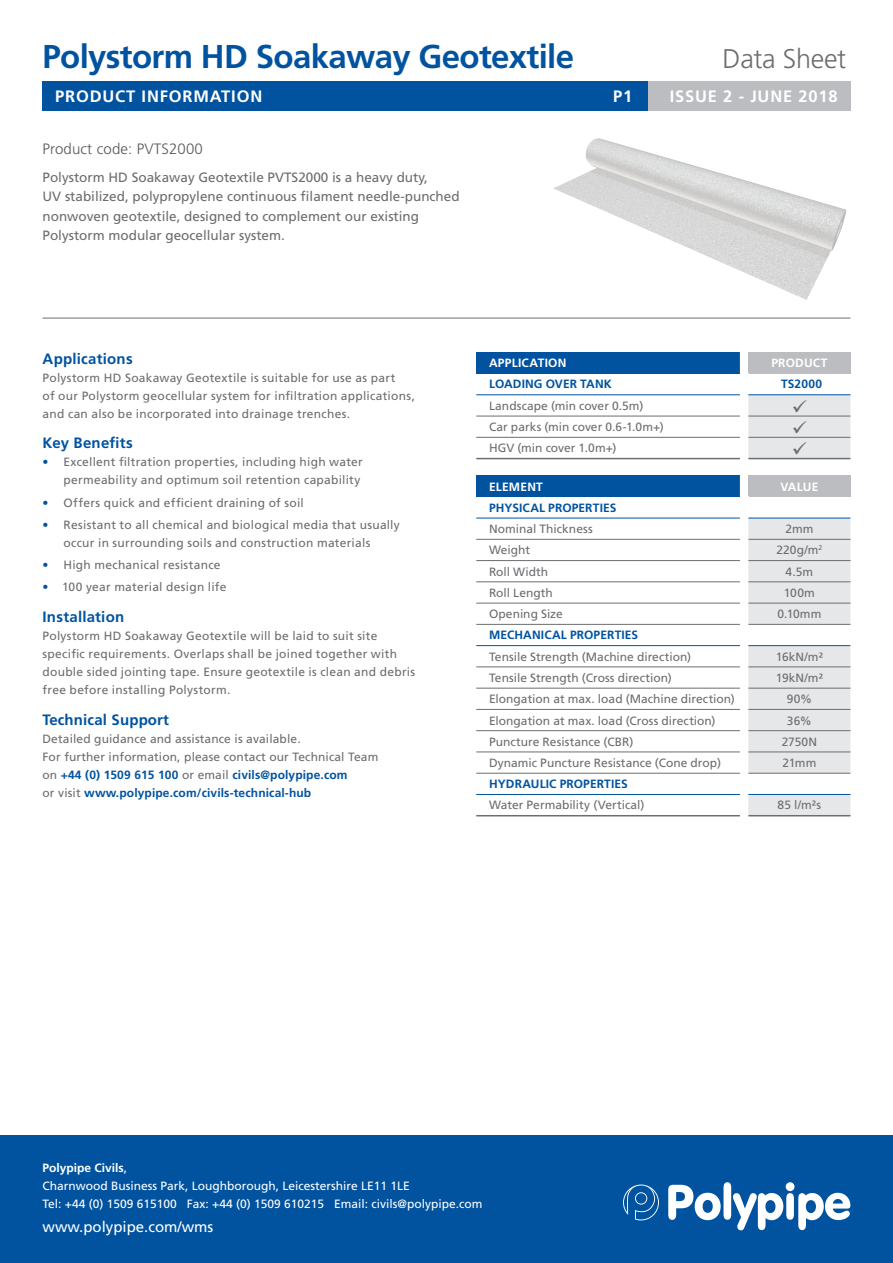
<style>
.page{position:relative;width:893px;height:1263px;background:#fff}
.page>*{position:absolute;margin:0;border:0;box-sizing:border-box;transform-origin:0 0}
.t1{font:700 33px "Frutiger LT Std";letter-spacing:-.02em;color:#0153a0}
.t2{font:300 27px "Frutiger LT Std";letter-spacing:-.01em;color:#6c6d70}
.t3{font:700 16.5px "Frutiger LT Std";letter-spacing:.05em;color:#fff}
.t4{font:700 15px "Frutiger LT Std";letter-spacing:.015em;color:#0153a0}
.t5{font:300 15px "Frutiger LT Std";letter-spacing:.01em;color:#57585a}
.t6{font:15px "Frutiger LT Std";color:#fff}
.t7{font:13.5px/19.5px "Frutiger LT Std";color:#6c6d70}
.t8{font:12px/18px "Frutiger LT Std";letter-spacing:.015em;color:#6c6d70}
.t9{font:12px/18px "Frutiger LT Std";color:#fff}
.t10{font:700 12px "Frutiger LT Std";letter-spacing:.01em;color:#0153a0}
.t11{font:700 12px "Frutiger LT Std";letter-spacing:.02em;color:#fff}
.t12{font:12px "Frutiger LT Std";letter-spacing:-.005em;color:#6c6d70}
.s1{color:#0153a0}
.s2{font-weight:700;color:#0153a0}
.s3{font-weight:700}
</style>
<div class="page">
<div style="left:0;top:1135px;width:893px;height:128px;background:#0153a0"></div>
<svg style="left:623px;top:1184px;width:36px;height:36px"></svg>
<svg style="left:668px;top:1182px;width:182px;height:48px"></svg>
<div style="left:476px;top:475px;width:264px;height:22px;background:#0153a0"></div>
<svg style="left:748px;top:475px;width:102px;height:340px"></svg>
<hr style="left:476px;top:539px;width:264px;height:1px;background:#6c6d70">
<hr style="left:748px;top:539px;width:102px;height:1px;background:#6c6d70">
<hr style="left:476px;top:560px;width:264px;height:1px;background:#6c6d70">
<hr style="left:748px;top:560px;width:102px;height:1px;background:#6c6d70">
<hr style="left:476px;top:582px;width:264px;height:1px;background:#6c6d70">
<hr style="left:748px;top:582px;width:102px;height:1px;background:#6c6d70">
<hr style="left:476px;top:603px;width:264px;height:1px;background:#6c6d70">
<hr style="left:748px;top:603px;width:102px;height:1px;background:#6c6d70">
<hr style="left:476px;top:624px;width:264px;height:1px;background:#6c6d70">
<hr style="left:748px;top:624px;width:102px;height:1px;background:#6c6d70">
<hr style="left:476px;top:667px;width:264px;height:1px;background:#6c6d70">
<hr style="left:748px;top:667px;width:102px;height:1px;background:#6c6d70">
<hr style="left:476px;top:518px;width:264px;height:1px;background:#0153a0">
<hr style="left:748px;top:518px;width:102px;height:1px;background:#0153a0">
<hr style="left:476px;top:645px;width:264px;height:1px;background:#0153a0">
<hr style="left:748px;top:645px;width:102px;height:1px;background:#0153a0">
<hr style="left:476px;top:794px;width:264px;height:1px;background:#0153a0">
<hr style="left:748px;top:794px;width:102px;height:1px;background:#0153a0">
<hr style="left:476px;top:688px;width:264px;height:1px;background:#6c6d70">
<hr style="left:748px;top:688px;width:102px;height:1px;background:#6c6d70">
<hr style="left:476px;top:709px;width:264px;height:1px;background:#6c6d70">
<hr style="left:748px;top:709px;width:102px;height:1px;background:#6c6d70">
<hr style="left:476px;top:730px;width:264px;height:1px;background:#6c6d70">
<hr style="left:748px;top:730px;width:102px;height:1px;background:#6c6d70">
<hr style="left:476px;top:752px;width:264px;height:1px;background:#6c6d70">
<hr style="left:748px;top:752px;width:102px;height:1px;background:#6c6d70">
<hr style="left:476px;top:773px;width:264px;height:1px;background:#6c6d70">
<hr style="left:748px;top:773px;width:102px;height:1px;background:#6c6d70">
<hr style="left:476px;top:815px;width:264px;height:1px;background:#6c6d70">
<hr style="left:748px;top:815px;width:102px;height:1px;background:#6c6d70">
<hr style="left:43px;top:318px;width:807px;height:1px;background:#6c6d70">
<div style="left:43px;top:81px;width:605px;height:30px;background:#0153a0"></div>
<div style="left:648px;top:81px;width:202px;height:30px;background:#bcbdc0"></div>
<div style="left:476px;top:352px;width:264px;height:21px;background:#0153a0"></div>
<hr style="left:476px;top:416px;width:264px;height:1px;background:#6c6d70">
<hr style="left:476px;top:437px;width:264px;height:1px;background:#6c6d70">
<hr style="left:476px;top:394px;width:264px;height:1px;background:#0153a0">
<hr style="left:476px;top:458px;width:264px;height:1px;background:#6c6d70">
<img style="left:553px;top:138px;width:293px;height:162px">
<svg style="left:748px;top:352px;width:102px;height:107px"></svg>
<h1 class="t1" style="left:43px;top:37px;width:533px">Polystorm HD Soakaway Geotextile</h1>
<h2 class="t2" style="left:723px;top:43px;width:125px">Data Sheet</h2>
<h3 class="t3" style="left:55px;top:86px;width:208px">PRODUCT INFORMATION</h3>
<h3 class="t3" style="left:613px;top:86px;width:21px">P1</h3>
<h3 class="t3" style="left:670px;top:86px;width:170px">ISSUE 2 - JUNE 2018</h3>
<p class="t5" style="left:43px;top:140px;width:162px">Product code: PVTS2000</p>
<p class="t7" style="left:43px;top:167px;width:419px">Polystorm HD Soakaway Geotextile PVTS2000 is a heavy duty,<br>UV stabilized, polypropylene continuous filament needle-punched nonwoven geotextile, designed to complement our existing Polystorm modular geocellular system.</p>
<p class="t4" style="left:43px;top:349px;width:92px">Applications</p>
<p class="t8" style="left:43px;top:368px;width:374px">Polystorm HD Soakaway Geotextile is suitable for use as part<br>of our Polystorm geocellular system for infiltration applications, and can also be incorporated into drainage trenches.</p>
<p class="t4" style="left:43px;top:434px;width:92px">Key Benefits</p>
<p class="t8" style="left:43px;top:453px;width:322px;text-align:right"><span class="s1">•</span> Excellent filtration properties, including high water permeability and optimum soil retention capability</p>
<p class="t8" style="left:43px;top:493px;width:263px"><span class="s1">•</span> Offers quick and efficient draining of soil</p>
<p class="t8" style="left:64px;top:516px;width:338px;text-indent:-21px"><span class="s1">•</span> Resistant to all chemical and biological media that usually occur in surrounding soils and construction materials</p>
<p class="t8" style="left:43px;top:556px;width:180px"><span class="s1">•</span> High mechanical resistance</p>
<p class="t8" style="left:43px;top:578px;width:185px"><span class="s1">•</span> 100 year material design life</p>
<p class="t4" style="left:43px;top:608px;width:83px">Installation</p>
<p class="t8" style="left:43px;top:627px;width:374px">Polystorm HD Soakaway Geotextile will be laid to suit site specific requirements. Overlaps shall be joined together with double sided jointing tape. Ensure geotextile is clean and debris free before installing Polystorm.</p>
<p class="t4" style="left:43px;top:711px;width:128px">Technical Support</p>
<p class="t8" style="left:43px;top:730px;width:337px">Detailed guidance and assistance is available.<br>For further information, please contact our Technical Team on <span class="s2">+44 (0) 1509 615 100</span> or email <span class="s2">civils@polypipe.com<br></span>or visit <span class="s2">www.polypipe.com/civils-technical-hub</span></p>
<p class="t11" style="left:489px;top:356px;width:79px">APPLICATION</p>
<p class="t11" style="left:771px;top:356px;width:58px">PRODUCT</p>
<p class="t10" style="left:489px;top:377px;width:124px">LOADING OVER TANK</p>
<p class="t10" style="left:781px;top:377px;width:43px">TS2000</p>
<p class="t8" style="left:489px;top:397px;width:156px">Landscape (min cover 0.5m)</p>
<p class="t8" style="left:489px;top:418px;width:176px">Car parks (min cover 0.6-1.0m+)</p>
<p class="t12" style="left:489px;top:441px;width:129px">HGV (min cover 1.0m+)</p>
<p class="t11" style="left:489px;top:479px;width:55px">ELEMENT</p>
<p class="t11" style="left:780px;top:479px;width:40px">VALUE</p>
<p class="t10" style="left:489px;top:500px;width:129px">PHYSICAL PROPERTIES</p>
<p class="t8" style="left:489px;top:520px;width:105px">Nominal Thickness</p>
<p class="t8" style="left:785px;top:520px;width:29px">2mm</p>
<p class="t8" style="left:489px;top:541px;width:43px">Weight</p>
<p class="t8" style="left:776px;top:541px;width:47px">220g/m<sup>2</sup></p>
<p class="t8" style="left:489px;top:563px;width:61px">Roll Width</p>
<p class="t8" style="left:786px;top:563px;width:29px">4.5m</p>
<p class="t8" style="left:489px;top:584px;width:65px">Roll Length</p>
<p class="t8" style="left:784px;top:584px;width:32px">100m</p>
<p class="t8" style="left:489px;top:605px;width:75px">Opening Size</p>
<p class="t8" style="left:777px;top:605px;width:45px">0.10mm</p>
<p class="t10" style="left:489px;top:628px;width:151px">MECHANICAL PROPERTIES</p>
<p class="t8" style="left:489px;top:648px;width:204px">Tensile Strength (Machine direction)</p>
<p class="t8" style="left:776px;top:648px;width:49px">16kN/m²</p>
<p class="t8" style="left:489px;top:669px;width:184px">Tensile Strength (Cross direction)</p>
<p class="t8" style="left:776px;top:669px;width:49px">19kN/m²</p>
<p class="t8" style="left:489px;top:690px;width:247px">Elongation at max. load (Machine direction)</p>
<p class="t8" style="left:787px;top:690px;width:27px">90%</p>
<p class="t8" style="left:489px;top:711px;width:228px">Elongation at max. load (Cross direction)</p>
<p class="t8" style="left:787px;top:711px;width:26px">36%</p>
<p class="t8" style="left:489px;top:733px;width:146px">Puncture Resistance (CBR)</p>
<p class="t8" style="left:782px;top:733px;width:37px">2750N</p>
<p class="t8" style="left:489px;top:754px;width:234px">Dynamic Puncture Resistance (Cone drop)</p>
<p class="t8" style="left:782px;top:754px;width:35px">21mm</p>
<p class="t10" style="left:489px;top:777px;width:140px">HYDRAULIC PROPERTIES</p>
<p class="t8" style="left:489px;top:796px;width:157px">Water Permability (Vertical)</p>
<p class="t8" style="left:778px;top:796px;width:45px">85 l/m²s</p>
<p class="t9" style="left:43px;top:1159px;width:441px"><span class="s3">Polypipe Civils</span>,<br>Charnwood Business Park, Loughborough, Leicestershire LE11 1LE<br>Tel: +44 (0) 1509 615100 Fax: +44 (0) 1509 610215 Email: civils@polypipe.com</p>
<p class="t6" style="left:43px;top:1218px;width:172px">www.polypipe.com/wms</p>
</div>
